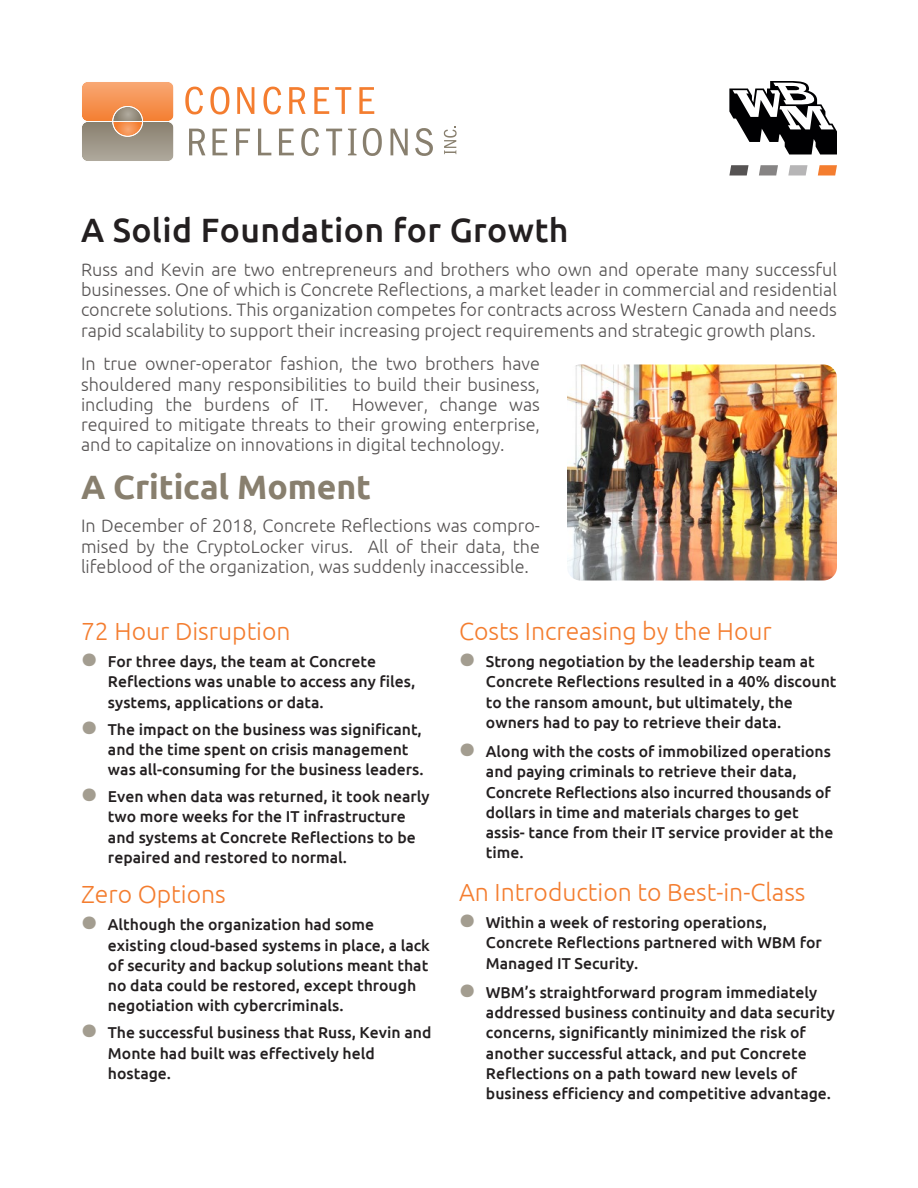
<style>
.page{position:relative;width:918px;height:1188px;background:#fff}
.page>*{position:absolute;margin:0;border:0;box-sizing:border-box;transform-origin:0 0}
.t1{font:500 33.75px "Ubuntu";letter-spacing:.01em;color:#231f20}
.t2{font:700 33.75px "Ubuntu";letter-spacing:-.005em;color:#887f6e}
.t3{font:300 24.75px "Ubuntu";color:#f47d2f}
.t4{font:300 18px/20.2px "Ubuntu";color:#565353;text-align:justify}
.t5{font:500 15.75px/20.2px "Ubuntu";color:#231f20}
.s1{font-weight:700;font-size:45px;color:#a39d90}
</style>
<div class="page">
<svg style="left:818px;top:165px;width:19px;height:11px"></svg>
<svg style="left:788px;top:165px;width:20px;height:11px"></svg>
<svg style="left:759px;top:165px;width:19px;height:11px"></svg>
<svg style="left:729px;top:165px;width:20px;height:11px"></svg>
<svg style="left:729px;top:81px;width:108px;height:73px"></svg>
<img style="left:567px;top:364px;width:270px;height:216px">
<svg style="left:185px;top:87px;width:18px;height:27px"></svg>
<svg style="left:210px;top:87px;width:19px;height:27px"></svg>
<svg style="left:237px;top:87px;width:17px;height:27px"></svg>
<svg style="left:263px;top:87px;width:18px;height:27px"></svg>
<svg style="left:289px;top:87px;width:17px;height:27px"></svg>
<svg style="left:314px;top:87px;width:15px;height:27px"></svg>
<svg style="left:335px;top:87px;width:16px;height:27px"></svg>
<svg style="left:359px;top:87px;width:15px;height:27px"></svg>
<svg style="left:444px;top:126px;width:13px;height:28px"></svg>
<svg style="left:348px;top:129px;width:9px;height:26px"></svg>
<svg style="left:189px;top:129px;width:16px;height:26px"></svg>
<svg style="left:212px;top:129px;width:15px;height:26px"></svg>
<svg style="left:236px;top:129px;width:14px;height:26px"></svg>
<svg style="left:258px;top:129px;width:13px;height:26px"></svg>
<svg style="left:279px;top:129px;width:15px;height:26px"></svg>
<svg style="left:301px;top:128px;width:18px;height:28px"></svg>
<svg style="left:326px;top:129px;width:16px;height:26px"></svg>
<svg style="left:363px;top:128px;width:19px;height:28px"></svg>
<svg style="left:391px;top:129px;width:17px;height:26px"></svg>
<svg style="left:415px;top:128px;width:18px;height:28px"></svg>
<svg style="left:82px;top:82px;width:92px;height:79px;background:#cb9974"></svg>
<h1 class="t1" style="left:81px;top:209px;width:489px">A Solid Foundation for Growth</h1>
<p class="t4" style="left:81px;top:259px;width:758px">Russ and Kevin are two entrepreneurs and brothers who own and operate many successful businesses. One of which is Concrete Reflections, a market leader in commercial and residential concrete solutions. This organization competes for contracts across Western Canada and needs rapid scalability to support their increasing project requirements and strategic growth plans.</p>
<p class="t4" style="left:81px;top:353px;width:461px">In true owner-operator fashion, the two brothers have shouldered many responsibilities to build their business, including the burdens of IT.</p>
<p class="t4" style="left:81px;top:394px;width:461px;text-indent:271px">However, change was required to mitigate threats to their growing enterprise, and to capitalize on innovations in digital technology.</p>
<h1 class="t2" style="left:81px;top:466px;width:292px">A Critical Moment</h1>
<p class="t4" style="left:81px;top:515px;width:461px">In December of 2018, Concrete Reflections was compro&shy;mised by the CryptoLocker virus. All of their data, the lifeblood of the organization, was suddenly inaccessible.</p>
<h2 class="t3" style="left:81px;top:616px;width:211px">72 Hour Disruption</h2>
<p class="t5" style="left:108px;top:651px;width:309px;text-indent:-27px"><span class="s1">•</span> For three days, the team at Concrete<br>Reflections was unable to access any files, systems, applications or data.</p>
<p class="t5" style="left:108px;top:718px;width:317px;text-indent:-27px"><span class="s1">•</span> The impact on the business was significant, and the time spent on crisis management was all-consuming for the business leaders.</p>
<p class="t5" style="left:108px;top:786px;width:323px;text-indent:-27px"><span class="s1">•</span> Even when data was returned, it took nearly two more weeks for the IT infrastructure and systems at Concrete Reflections to be repaired and restored to normal.</p>
<h2 class="t3" style="left:81px;top:880px;width:146px">Zero Options</h2>
<p class="t5" style="left:108px;top:914px;width:323px;text-indent:-27px"><span class="s1">•</span> Although the organization had some existing cloud-based systems in place, a lack of security and backup solutions meant that no data could be restored, except through negotiation with cybercriminals.</p>
<p class="t5" style="left:108px;top:1022px;width:325px;text-indent:-27px"><span class="s1">•</span> The successful business that Russ, Kevin and<br>Monte had built was effectively held hostage.</p>
<h2 class="t3" style="left:459px;top:616px;width:314px">Costs Increasing by the Hour</h2>
<p class="t5" style="left:486px;top:651px;width:352px;text-indent:-27px"><span class="s1">•</span> Strong negotiation by the leadership team at Concrete Reflections resulted in a 40% discount to the ransom amount, but ultimately, the owners had to pay to retrieve their data.</p>
<p class="t5" style="left:486px;top:741px;width:349px;text-indent:-27px"><span class="s1">•</span> Along with the costs of immobilized operations and paying criminals to retrieve their data, Concrete Reflections also incurred thousands of dollars in time and materials charges to get assis- tance from their IT service provider at the time.</p>
<h2 class="t3" style="left:459px;top:877px;width:348px">An Introduction to Best-in-Class</h2>
<p class="t5" style="left:486px;top:912px;width:337px;text-indent:-27px"><span class="s1">•</span> Within a week of restoring operations,<br>Concrete Reflections partnered with WBM for<br>Managed IT Security.</p>
<p class="t5" style="left:486px;top:982px;width:350px;text-indent:-27px"><span class="s1">•</span> WBM’s straightforward program immediately addressed business continuity and data security concerns, significantly minimized the risk of another successful attack, and put Concrete Reflections on a path toward new levels of business efficiency and competitive advantage.</p>
</div>
